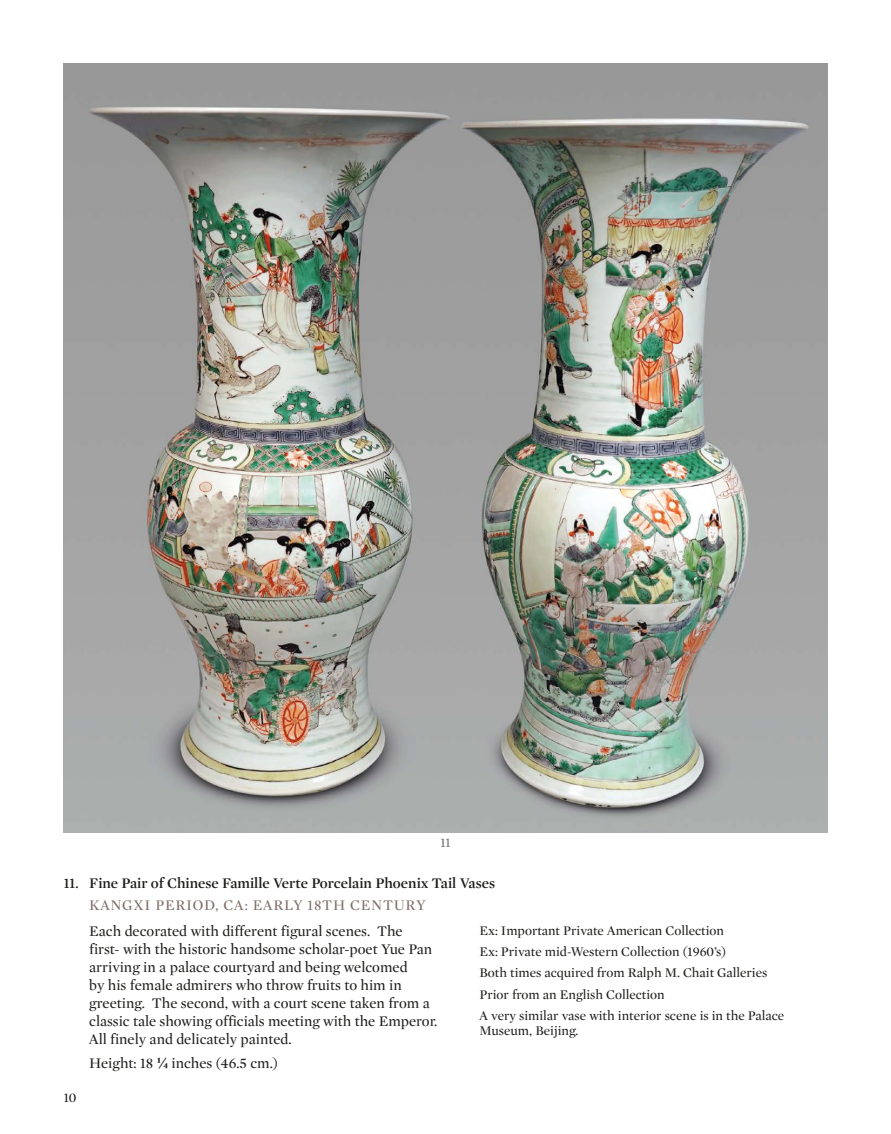
<style>
.page{position:relative;width:891px;height:1134px;background:#fff}
.page>*{position:absolute;margin:0;border:0;box-sizing:border-box;transform-origin:0 0}
.t1{font:15px/18px "Mercury Display";color:#1d1d1b}
.t2{font:600 15px "Mercury Display";color:#1d1d1b}
.t3{font:15px "Mercury Display";letter-spacing:.05em;color:#7f6e69}
.t4{font:13.5px/21.5px "Mercury Display";color:#1d1d1b}
.t5{font:13.5px "Mercury Display";color:#706f6f}
.s1{font-family:"Times New Roman";font-weight:700}
</style>
<div class="page">
<img style="left:64px;top:64px;width:763px;height:769px">
<p class="t5" style="left:440px;top:833px;width:12px">11</p>
<p class="t2" style="left:64px;top:872px;width:433px">11. Fine Pair of Chinese Famille Verte Porcelain Phoenix Tail Vases</p>
<p class="t3" style="left:89px;top:895px;width:338px">KANGXI PERIOD, CA: EARLY 18TH CENTURY</p>
<p class="t1" style="left:89px;top:921px;width:349px">Each decorated with different figural scenes. The<br>first- with the historic handsome scholar-poet Yue Pan arriving in a palace courtyard and being welcomed<br>by his female admirers who throw fruits to him in greeting. The second, with a court scene taken from a classic tale showing officials meeting with the Emperor.<br>All finely and delicately painted.</p>
<p class="t1" style="left:89px;top:1054px;width:190px">Height: 18 <span class="s1">¼</span> inches (46.5 cm.)</p>
<p class="t4" style="left:480px;top:919px;width:306px">Ex: Important Private American Collection<br>Ex: Private mid-Western Collection (1960’s)<br>Both times acquired from Ralph M. Chait Galleries Prior from an English Collection<br>A very similar vase with interior scene is in the Palace</p>
<p class="t4" style="left:480px;top:1019px;width:100px">Museum, Beijing.</p>
<p class="t4" style="left:64px;top:1086px;width:14px">10</p>
</div>
